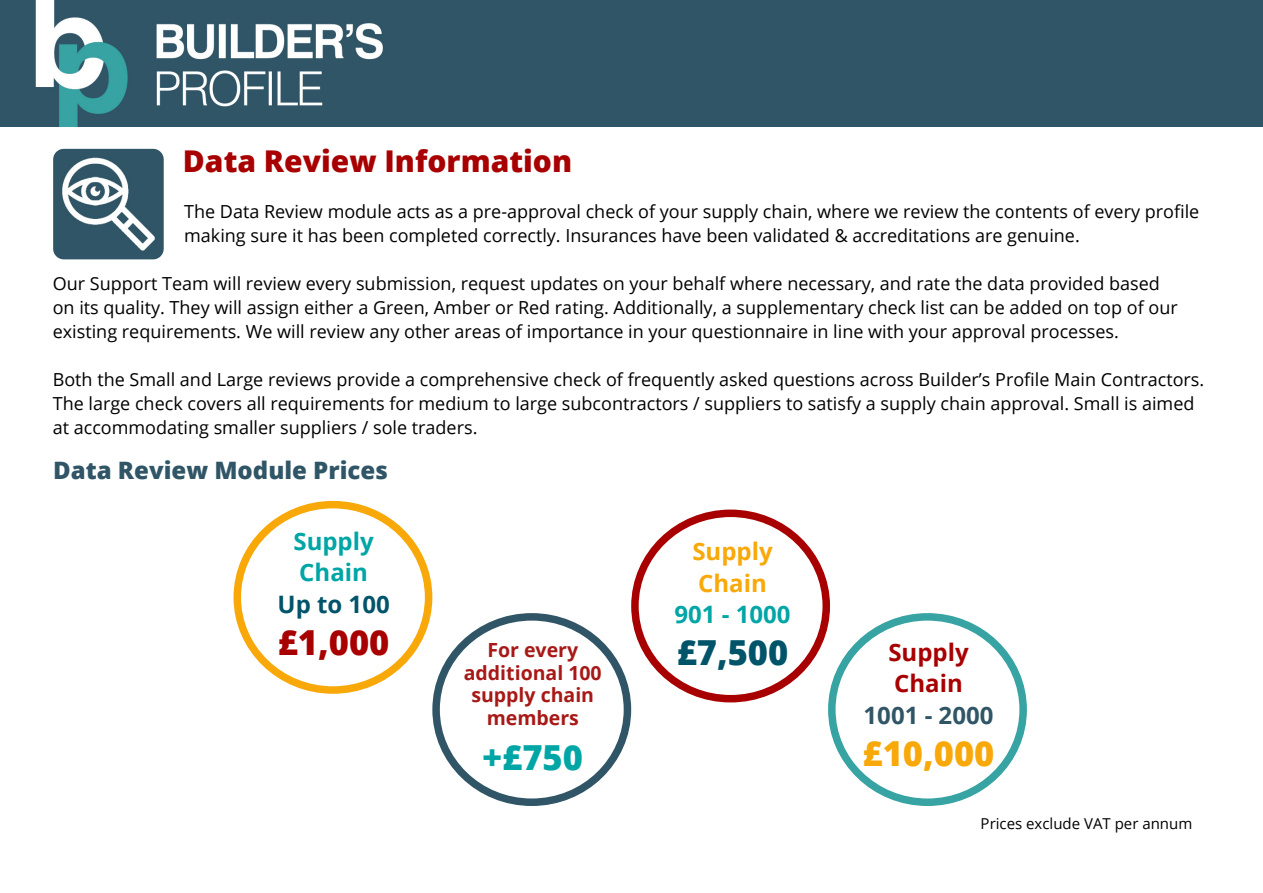
<style>
.page{position:relative;width:1263px;height:893px;background:#fff}
.page>*{position:absolute;margin:0;border:0;box-sizing:border-box;transform-origin:0 0}
.t1{font:800 34.5px "Open Sans";color:#f8a909}
.t2{font:800 34.5px "Open Sans";color:#a80000}
.t3{font:800 34.5px "Open Sans";color:#005469}
.t4{font:800 34.5px "Open Sans";color:#00a5a6}
.t5{font:800 30px "Open Sans";color:#a80000}
.t6{font:800 24px "Open Sans";color:#305566}
.t7{font:700 24px/31.5px "Open Sans";color:#00a5a6}
.t8{font:700 24px/31.5px "Open Sans";color:#f8a909}
.t9{font:700 24px/31.5px "Open Sans";color:#a80000}
.t10{font:700 24px "Open Sans";color:#305566}
.t11{font:700 24px "Open Sans";color:#005469}
.t12{font:700 19.5px/22.5px "Open Sans";color:#a71916;text-align:center}
.t13{font:18px/24px "Open Sans";color:#000}
.t14{font:15px "Open Sans";color:#000}
</style>
<div class="page">
<img style="left:53px;top:149px;width:111px;height:110px">
<img style="left:0;top:0;width:1263px;height:126px">
<div style="left:233px;top:501px;width:199px;height:193px;border:8px solid #f8a909;border-radius:50%"></div>
<div style="left:631px;top:510px;width:199px;height:192px;border:8px solid #a80000;border-radius:50%"></div>
<div style="left:828px;top:613px;width:199px;height:193px;border:8px solid #37a3a3;border-radius:50%"></div>
<div style="left:432px;top:613px;width:199px;height:193px;border:8px solid #305566;border-radius:50%"></div>
<h2 class="t5" style="left:183px;top:138px;width:391px">Data Review Information</h2>
<p class="t13" style="left:184px;top:199px;width:1017px">The Data Review module acts as a pre-approval check of your supply chain, where we review the contents of every profile making sure it has been completed correctly. Insurances have been validated &amp; accreditations are genuine.</p>
<p class="t13" style="left:53px;top:271px;width:1126px">Our Support Team will review every submission, request updates on your behalf where necessary, and rate the data provided based on its quality. They will assign either a Green, Amber or Red rating. Additionally, a supplementary check list can be added on top of our existing requirements. We will review any other areas of importance in your questionnaire in line with your approval processes.</p>
<p class="t13" style="left:53px;top:367px;width:1153px">Both the Small and Large reviews provide a comprehensive check of frequently asked questions across Builder’s Profile Main Contractors.<br>The large check covers all requirements for medium to large subcontractors / suppliers to satisfy a supply chain approval. Small is aimed at accommodating smaller suppliers / sole traders.</p>
<h3 class="t6" style="left:53px;top:452px;width:336px">Data Review Module Prices</h3>
<h3 class="t7" style="left:293px;top:524px;width:82px">Supply<br>Chain</h3>
<h3 class="t11" style="left:278px;top:587px;width:114px">Up to 100</h3>
<h1 class="t2" style="left:278px;top:616px;width:113px">£1,000</h1>
<p class="t12" style="left:464px;top:639px;width:139px">For every additional 100 supply chain members</p>
<h1 class="t4" style="left:483px;top:731px;width:102px">+£750</h1>
<h3 class="t8" style="left:692px;top:535px;width:82px">Supply<br>Chain</h3>
<h3 class="t7" style="left:674px;top:598px;width:118px">901 - 1000</h3>
<h1 class="t3" style="left:677px;top:626px;width:113px">£7,500</h1>
<h3 class="t9" style="left:888px;top:636px;width:82px">Supply<br>Chain</h3>
<h3 class="t10" style="left:864px;top:698px;width:131px">1001 - 2000</h3>
<h1 class="t1" style="left:862px;top:727px;width:133px">£10,000</h1>
<p class="t14" style="left:981px;top:813px;width:213px">Prices exclude VAT per annum</p>
</div>
